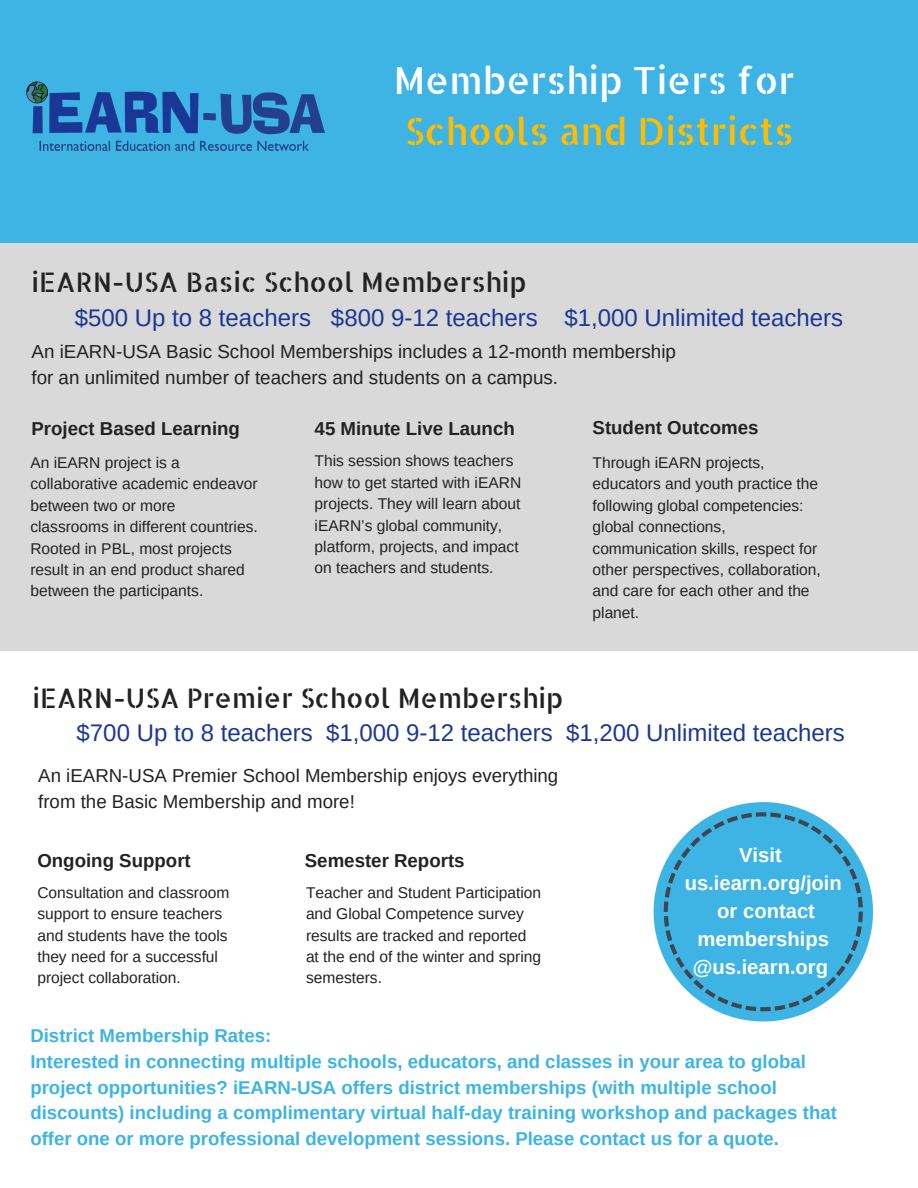
<style>
.page{position:relative;width:918px;height:1188px;background:#fff}
.page>*{position:absolute;margin:0;border:0;box-sizing:border-box;transform-origin:0 0}
.t1{font:37.35px "Allerta Stencil";color:#ffbc00}
.t2{font:37.35px "Allerta Stencil";color:#fff}
.t3{font:27px "Allerta Stencil";color:#222}
.t4{font:24px "Arimo";color:#1a3795}
.t5{font:700 20.25px/28.2px "Arimo";color:#fff;text-align:center}
.t6{font:18.75px/25.7px "Arimo";color:#222}
.t7{font:700 18.75px "Arimo";color:#222}
.t8{font:700 18.6px/25.8px "Arimo";color:#3db4e4}
.t9{font:15.6px/21.3px "Arimo";color:#222}
</style>
<div class="page">
<div style="left:0;top:0;width:918px;height:243px;background:#3db4e4"></div>
<div style="left:0;top:243px;width:918px;height:407px;background:#d9d9d9"></div>
<img style="left:26px;top:81px;width:299px;height:70px">
<svg style="left:654px;top:802px;width:219px;height:220px"></svg>
<svg style="left:664px;top:812px;width:199px;height:199px;background:#51b6df"></svg>
<h1 class="t2" style="left:394px;top:55px;width:403px">Membership Tiers for</h1>
<h1 class="t1" style="left:405px;top:107px;width:391px">Schools and Districts</h1>
<h2 class="t3" style="left:32px;top:264px;width:496px">iEARN-USA Basic School Membership</h2>
<h3 class="t4" style="left:75px;top:304px;width:770px">$500 Up to 8 teachers $800 9-12 teachers $1,000 Unlimited teachers</h3>
<p class="t6" style="left:32px;top:338px;width:646px">An iEARN-USA Basic School Memberships includes a 12-month membership for an unlimited number of teachers and students on a campus.</p>
<p class="t7" style="left:32px;top:418px;width:210px">Project Based Learning</p>
<p class="t7" style="left:593px;top:417px;width:167px">Student Outcomes</p>
<p class="t7" style="left:315px;top:418px;width:202px">45 Minute Live Launch</p>
<p class="t9" style="left:315px;top:450px;width:208px">This session shows teachers how to get started with iEARN projects. They will learn about iEARN’s global community, platform, projects, and impact on teachers and students.</p>
<p class="t9" style="left:30px;top:452px;width:229px">An iEARN project is a collaborative academic endeavor between two or more classrooms in different countries.<br>Rooted in PBL, most projects result in an end product shared between the participants.</p>
<p class="t9" style="left:593px;top:452px;width:230px">Through iEARN projects, educators and youth practice the following global competencies: global connections, communication skills, respect for other perspectives, collaboration, and care for each other and the planet.</p>
<h2 class="t3" style="left:33px;top:680px;width:532px">iEARN-USA Premier School Membership</h2>
<h3 class="t4" style="left:77px;top:719px;width:770px">$700 Up to 8 teachers $1,000 9-12 teachers $1,200 Unlimited teachers</h3>
<p class="t6" style="left:38px;top:763px;width:522px">An iEARN-USA Premier School Membership enjoys everything from the Basic Membership and more!</p>
<p class="t7" style="left:37px;top:850px;width:155px">Ongoing Support</p>
<p class="t7" style="left:305px;top:850px;width:161px">Semester Reports</p>
<p class="t9" style="left:37px;top:882px;width:193px">Consultation and classroom support to ensure teachers and students have the tools they need for a successful project collaboration.</p>
<p class="t9" style="left:306px;top:882px;width:237px">Teacher and Student Participation and Global Competence survey results are tracked and reported at the end of the winter and spring semesters.</p>
<p class="t5" style="left:685px;top:841px;width:159px">Visit us.iearn.org/join or contact memberships @us.iearn.org</p>
<p class="t8" style="left:30px;top:1023px;width:808px">District Membership Rates:<br>Interested in connecting multiple schools, educators, and classes in your area to global project opportunities? iEARN-USA offers district memberships (with multiple school discounts) including a complimentary virtual half-day training workshop and packages that offer one or more professional development sessions. Please contact us for a quote.</p>
</div>
